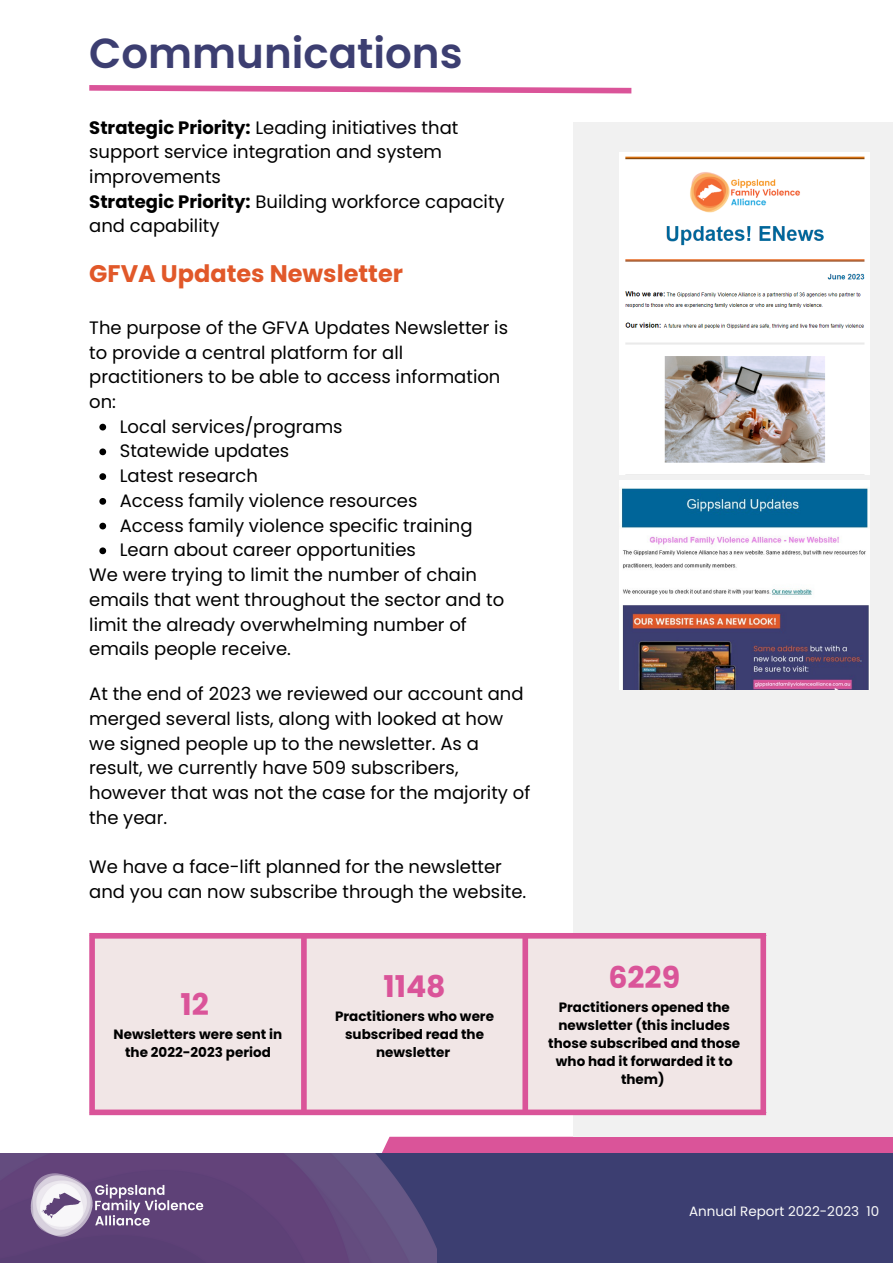
<style>
.page{position:relative;width:893px;height:1264px;background:#fff}
.page>*{position:absolute;margin:0;border:0;box-sizing:border-box;transform-origin:0 0}
.t1{font:600 42px "Poppins";color:#3c3e71}
.t2{font:700 30px "Poppins";color:#da5499}
.t3{font:700 24px "Poppins";color:#e15829}
.t4{font:18px/24.8px "Poppins";color:#000}
.t5{font:700 13.5px/18px "Poppins";color:#000;text-align:center}
.t6{font:13.5px "Poppins";color:#fafafa}
.s1{font-weight:700}
</style>
<div class="page">
<div style="left:382px;top:1136px;width:510px;height:17px;background:#da5499"></div>
<div style="left:0;top:1153px;width:892px;height:109px;background:#3c3e71"></div>
<img style="left:0;top:1153px;width:436px;height:109px">
<img style="left:28px;top:1171px;width:178px;height:67px">
<svg style="left:89px;top:85px;width:543px;height:9px"></svg>
<div style="left:573px;top:123px;width:319px;height:1013px;background:#f1f1f1"></div>
<img style="left:619px;top:153px;width:250px;height:321px">
<div style="left:95px;top:938px;width:665px;height:171px;background:#f1e6e6"></div>
<div style="left:89px;top:938px;width:6px;height:171px;background:#da5499"></div>
<div style="left:301px;top:938px;width:6px;height:171px;background:#da5499"></div>
<div style="left:522px;top:938px;width:6px;height:171px;background:#da5499"></div>
<div style="left:760px;top:938px;width:6px;height:171px;background:#da5499"></div>
<div style="left:89px;top:933px;width:677px;height:5px;background:#da5499"></div>
<div style="left:89px;top:1109px;width:677px;height:6px;background:#da5499"></div>
<img style="left:619px;top:480px;width:250px;height:209px">
<svg style="left:99px;top:424px;width:7px;height:6px"></svg>
<svg style="left:99px;top:448px;width:7px;height:7px"></svg>
<svg style="left:99px;top:473px;width:7px;height:7px"></svg>
<svg style="left:99px;top:498px;width:7px;height:6px"></svg>
<svg style="left:99px;top:522px;width:7px;height:7px"></svg>
<svg style="left:99px;top:547px;width:7px;height:7px"></svg>
<p class="t1" style="left:89px;top:24px;width:375px">Communications</p>
<p class="t4" style="left:89px;top:115px;width:370px"><span class="s1">Strategic Priority:</span> Leading initiatives that support service integration and system improvements</p>
<p class="t4" style="left:89px;top:189px;width:417px"><span class="s1">Strategic Priority:</span> Building workforce capacity and capability</p>
<p class="t3" style="left:89px;top:257px;width:315px">GFVA Updates Newsletter</p>
<p class="t4" style="left:89px;top:315px;width:420px">The purpose of the GFVA Updates Newsletter is to provide a central platform for all practitioners to be able to access information on:</p>
<p class="t4" style="left:120px;top:414px;width:224px">Local services/programs</p>
<p class="t4" style="left:120px;top:439px;width:171px">Statewide updates</p>
<p class="t4" style="left:120px;top:463px;width:140px">Latest research</p>
<p class="t4" style="left:120px;top:488px;width:299px">Access family violence resources</p>
<p class="t4" style="left:120px;top:513px;width:354px">Access family violence specific training</p>
<p class="t4" style="left:120px;top:538px;width:297px">Learn about career opportunities</p>
<p class="t4" style="left:89px;top:562px;width:416px">We were trying to limit the number of chain emails that went throughout the sector and to limit the already overwhelming number of emails people receive.</p>
<p class="t4" style="left:89px;top:681px;width:442px">At the end of 2023 we reviewed our account and merged several lists, along with looked at how we signed people up to the newsletter. As a result, we currently have 509 subscribers, however that was not the case for the majority of the year.</p>
<p class="t4" style="left:89px;top:854px;width:438px">We have a face-lift planned for the newsletter and you can now subscribe through the website.</p>
<p class="t2" style="left:181px;top:983px;width:30px">12</p>
<p class="t5" style="left:114px;top:1025px;width:170px">Newsletters were sent in the 2022-2023 period</p>
<p class="t2" style="left:383px;top:965px;width:64px">1148</p>
<p class="t5" style="left:335px;top:1007px;width:160px">Practitioners who were subscribed read the newsletter</p>
<p class="t2" style="left:608px;top:956px;width:73px">6229</p>
<p class="t5" style="left:548px;top:998px;width:193px">Practitioners opened the newsletter (this includes those subscribed and those who had it forwarded it to them)</p>
<p class="t6" style="left:689px;top:1201px;width:191px">Annual Report 2022-2023 10</p>
</div>
